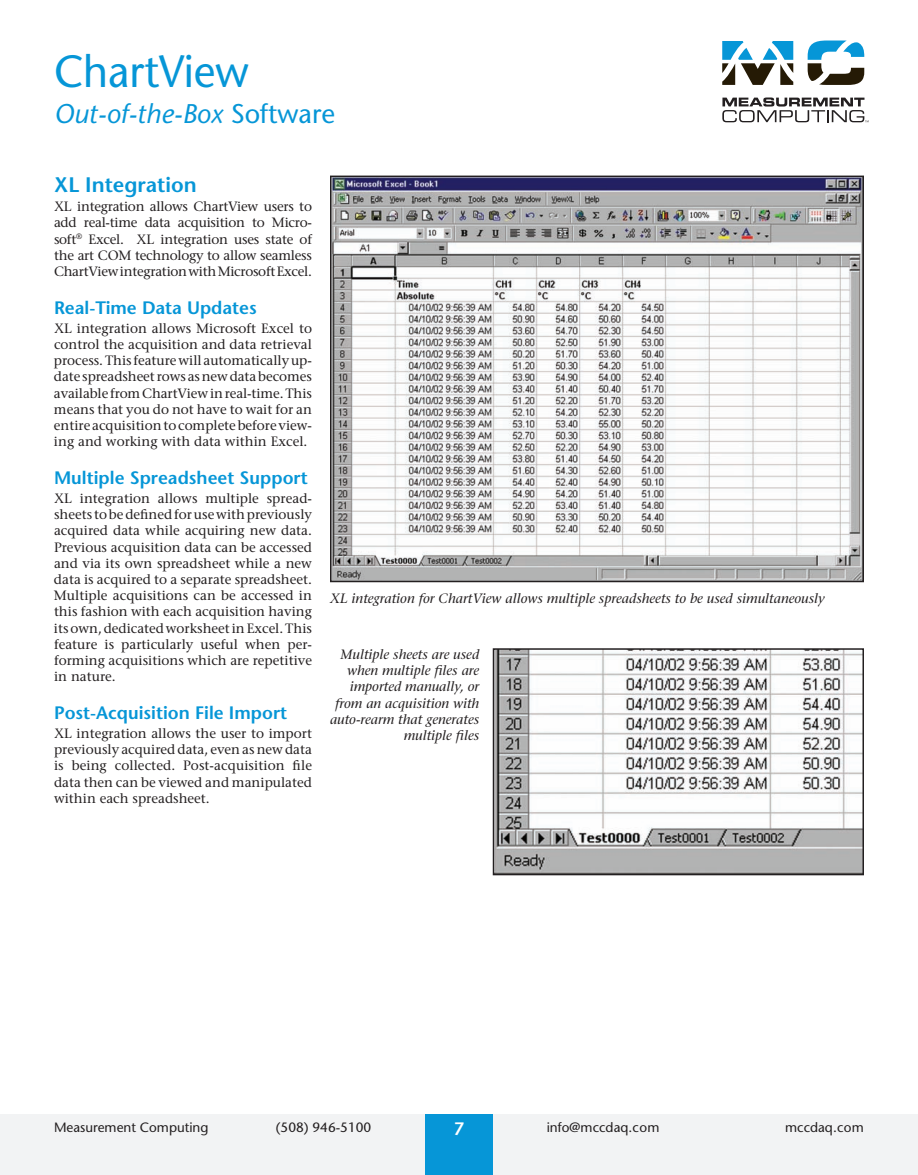
<style>
.page{position:relative;width:918px;height:1175px;background:#fff}
.page>*{position:absolute;margin:0;border:0;box-sizing:border-box;transform-origin:0 0}
.t1{font:45px "Stone Sans";color:#0696d7;scale:.95 1}
.t2{font:italic 27px "Stone Sans";color:#0696d7}
.t3{font:600 21px "Stone Sans";color:#0696d7}
.t4{font:600 18px "Stone Sans";color:#0696d7}
.t5{font:600 18px "Stone Sans";color:#fff}
.t6{font:13.5px/16.2px "Stone Serif";color:#231f20;text-align:justify}
.t7{font:italic 13.5px/16.2px "Stone Serif";color:#231f20;text-align:right}
.t8{font:13.5px "Stone Sans";color:#231f20}
.s1{font-style:normal}
</style>
<div class="page">
<div style="left:0;top:1114px;width:918px;height:60px;background:#f2f3f4"></div>
<div style="left:425px;top:1114px;width:68px;height:60px;background:#0696d7"></div>
<svg style="left:722px;top:97px;width:147px;height:25px"></svg>
<svg style="left:722px;top:41px;width:71px;height:44px"></svg>
<svg style="left:808px;top:40px;width:56px;height:45px"></svg>
<img style="left:333px;top:179px;width:528px;height:400px">
<div style="left:330px;top:176px;width:534px;height:406px;border:2px solid #231f20"></div>
<img style="left:496px;top:651px;width:365px;height:221px">
<div style="left:493px;top:648px;width:371px;height:227px;border:2px solid #231f20"></div>
<h1 class="t1" style="left:54px;top:43px;width:207px">ChartView</h1>
<h2 class="t2" style="left:54px;top:96px;width:283px">Out-of-the-Box <span class="s1">Software</span></h2>
<h3 class="t3" style="left:54px;top:172px;width:144px">XL Integration</h3>
<p class="t6" style="left:54px;top:198px;width:260px">XL integration allows ChartView -users to add real-time data acquisition to Micro&shy;soft<sup>®</sup> -Excel. XL integration uses state of the art COM technology to allow seamless ChartViewintegrationwithMicrosoftExcel.</p>
<h3 class="t4" style="left:54px;top:296px;width:204px">Real-Time Data Updates</h3>
<p class="t6" style="left:54px;top:320px;width:260px">XL integration allows Microsoft Excel to control the acquisition and data retrieval process.This featurewill automaticallyup&shy;date spreadsheetrows asnewdatabecomes available from -ChartViewinreal-time.This means that you do not have to wait for an entire acquisitiontocompletebeforeview&shy;ing and -working with data within Excel.</p>
<h3 class="t4" style="left:54px;top:466px;width:255px">Multiple Spreadsheet Support</h3>
<p class="t6" style="left:54px;top:490px;width:260px">XL integration allows multiple spread&shy;sheets tobedefinedforusewithpreviously acquired data while acquiring new data.<br>Previous acquisition data can be accessed and via its own spreadsheet while a new data is acquired to a separate spreadsheet.<br>Multiple acquisitions can be accessed in this fashion with each acquisition having itsown,dedicatedworksheetinExcel.This feature is particularly useful when per&shy;forming acquisitions which are repetitive in nature.</p>
<h3 class="t4" style="left:54px;top:701px;width:235px">Post-Acquisition File Import</h3>
<p class="t6" style="left:54px;top:725px;width:260px">XL integration allows the user to import previously acquired data, even as new data is being collected. Post-acquisition file data then can be viewed and manipulated within each spreadsheet.</p>
<p class="t7" style="left:330px;top:590px;width:496px">XL integration for ChartView allows multiple spreadsheets to be used simultaneously</p>
<p class="t7" style="left:330px;top:646px;width:151px">Multiple sheets are used when multiple files are imported manually, or from an acquisition with auto-rearm that generates multiple files</p>
<p class="t8" style="left:54px;top:1118px;width:156px">Measurement Computing</p>
<p class="t8" style="left:276px;top:1118px;width:97px">(508) 946-5100</p>
<h3 class="t5" style="left:454px;top:1117px;width:12px">7</h3>
<p class="t8" style="left:547px;top:1118px;width:114px">info@mccdaq.com</p>
<p class="t8" style="left:785px;top:1118px;width:80px">mccdaq.com</p>
</div>
